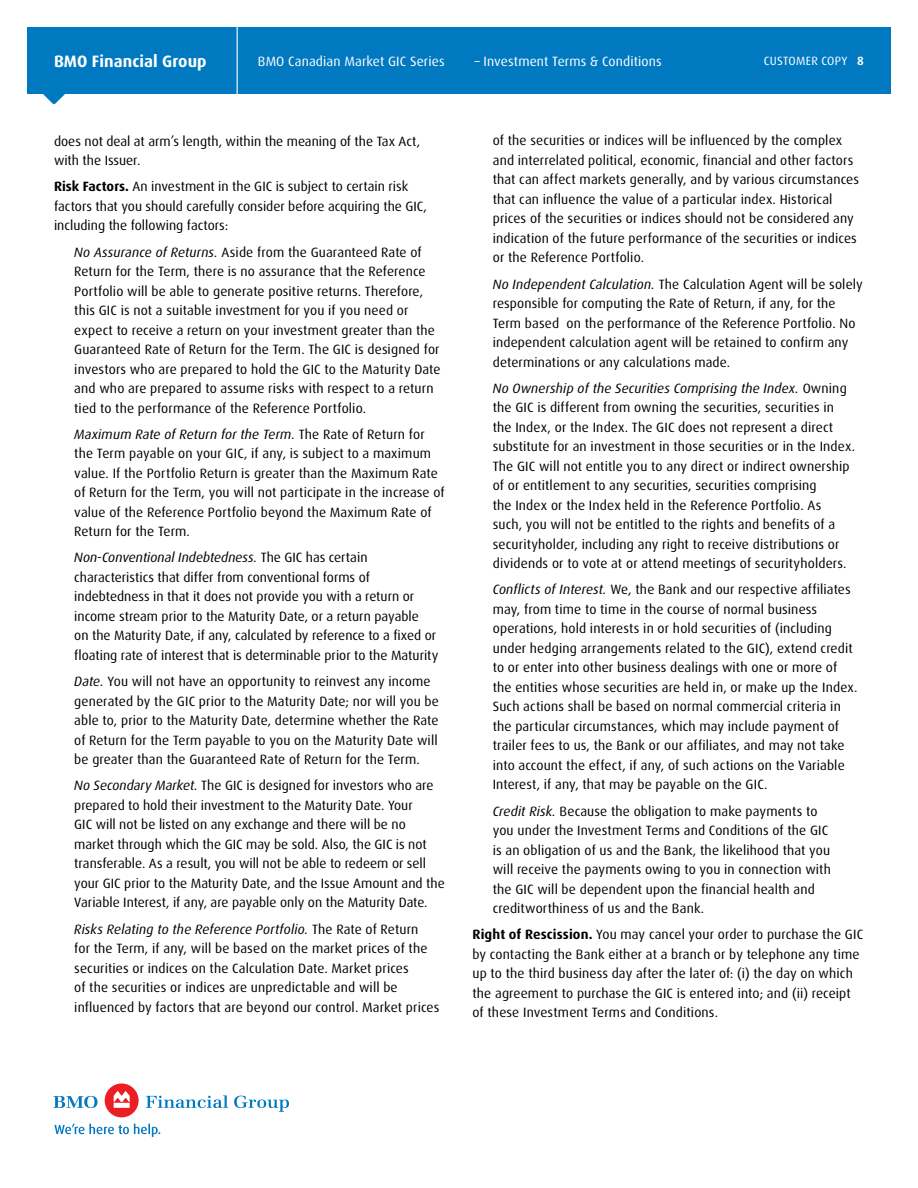
<style>
.page{position:relative;width:918px;height:1188px;background:#fff}
.page>*{position:absolute;margin:0;border:0;box-sizing:border-box;transform-origin:0 0}
.t1{font:700 16.5px "Dax Pro";letter-spacing:.005em;color:#fff}
.t2{font:13.5px/19.5px "Dax Pro";letter-spacing:.01em;color:#000}
.t3{font:13.5px "Dax Pro";letter-spacing:.01em;color:#fff}
.t4{font:12px "Dax Pro";letter-spacing:.025em;color:#fff}
.s1{font-weight:700}
.s2{font-style:italic}
</style>
<div class="page">
<div style="left:27px;top:27px;width:864px;height:67px;background:#0079c1"></div>
<svg style="left:43px;top:94px;width:22px;height:10px"></svg>
<hr style="left:237px;top:27px;width:1px;height:67px;background:#fff">
<svg style="left:53px;top:1096px;width:45px;height:12px"></svg>
<div style="left:105px;top:1083px;width:34px;height:34px;background:#ed1d24;border-radius:50%"></div>
<svg style="left:114px;top:1091px;width:16px;height:17px"></svg>
<svg style="left:146px;top:1095px;width:82px;height:13px"></svg>
<svg style="left:234px;top:1096px;width:55px;height:16px"></svg>
<svg style="left:54px;top:1124px;width:106px;height:13px"></svg>
<p class="t1" style="left:54px;top:51px;width:154px">BMO Financial Group</p>
<p class="t3" style="left:258px;top:53px;width:188px">BMO Canadian Market GIC Series</p>
<p class="t3" style="left:475px;top:53px;width:189px">– Investment Terms &amp; Conditions</p>
<p class="t4" style="left:764px;top:54px;width:102px">CUSTOMER COPY <span class="s1">8</span></p>
<p class="t2" style="left:54px;top:131px;width:368px">does not deal at arm’s length, within the meaning of the Tax Act, with the Issuer.</p>
<p class="t2" style="left:54px;top:177px;width:374px"><span class="s1">Risk Factors.</span> An investment in the GIC is subject to certain risk factors that you should carefully consider before acquiring the GIC, including the following factors:</p>
<p class="t2" style="left:74px;top:242px;width:368px"><span class="s2">No Assurance of Returns.</span> Aside from the Guaranteed Rate of Return for the Term, there is no assurance that the Reference Portfolio will be able to generate positive returns. Therefore, this GIC is not a suitable investment for you if you need or expect to receive a return on your investment greater than the Guaranteed Rate of Return for the Term. The GIC is designed for investors who are prepared to hold the GIC to the Maturity Date and who are prepared to assume risks with respect to a return tied to the performance of the Reference Portfolio.</p>
<p class="t2" style="left:74px;top:424px;width:372px"><span class="s2">Maximum Rate of Return for the Term.</span> The Rate of Return for the Term payable on your GIC, if any, is subject to a maximum value. If the Portfolio Return is greater than the Maximum Rate of Return for the Term, you will not participate in the increase of value of the Reference Portfolio beyond the Maximum Rate of Return for the Term.</p>
<p class="t2" style="left:74px;top:548px;width:366px"><span class="s2">Non-Conventional Indebtedness.</span> The GIC has certain characteristics that differ from conventional forms of indebtedness in that it does not provide you with a return or income stream prior to the Maturity Date, or a return payable<br>on the Maturity Date, if any, calculated by reference to a fixed or floating rate of interest that is determinable prior to the Maturity</p>
<p class="t2" style="left:74px;top:672px;width:366px"><span class="s2">Date.</span> You will not have an opportunity to reinvest any income generated by the GIC prior to the Maturity Date; nor will you be able to, prior to the Maturity Date, determine whether the Rate of Return for the Term payable to you on the Maturity Date will be greater than the Guaranteed Rate of Return for the Term.</p>
<p class="t2" style="left:74px;top:776px;width:372px"><span class="s2">No Secondary Market.</span> The GIC is designed for investors who are prepared to hold their investment to the Maturity Date. Your<br>GIC will not be listed on any exchange and there will be no market through which the GIC may be sold. Also, the GIC is not transferable. As a result, you will not be able to redeem or sell your GIC prior to the Maturity Date, and the Issue Amount and the Variable Interest, if any, are payable only on the Maturity Date.</p>
<p class="t2" style="left:74px;top:919px;width:367px"><span class="s2">Risks Relating to the Reference Portfolio.</span> The Rate of Return<br>for the Term, if any, will be based on the market prices of the securities or indices on the Calculation Date. Market prices<br>of the securities or indices are unpredictable and will be influenced by factors that are beyond our control. Market prices</p>
<p class="t2" style="left:493px;top:131px;width:368px">of the securities or indices will be influenced by the complex and interrelated political, economic, financial and other factors that can affect markets generally, and by various circumstances that can influence the value of a particular index. Historical prices of the securities or indices should not be considered any indication of the future performance of the securities or indices or the Reference Portfolio.</p>
<p class="t2" style="left:493px;top:274px;width:372px"><span class="s2">No Independent Calculation.</span> The Calculation Agent will be solely responsible for computing the Rate of Return, if any, for the Term based on the performance of the Reference Portfolio. No independent calculation agent will be retained to confirm any determinations or any calculations made.</p>
<p class="t2" style="left:493px;top:378px;width:364px"><span class="s2">No Ownership of the Securities Comprising the Index.</span> Owning the GIC is different from owning the securities, securities in the Index, or the Index. The GIC does not represent a direct substitute for an investment in those securities or in the Index.<br>The GIC will not entitle you to any direct or indirect ownership of or entitlement to any securities, securities comprising<br>the Index or the Index held in the Reference Portfolio. As<br>such, you will not be entitled to the rights and benefits of a securityholder, including any right to receive distributions or dividends or to vote at or attend meetings of securityholders.</p>
<p class="t2" style="left:493px;top:580px;width:366px"><span class="s2">Conflicts of Interest.</span> We, the Bank and our respective affiliates may, from time to time in the course of normal business operations, hold interests in or hold securities of (including under hedging arrangements related to the GIC), extend credit to or enter into other business dealings with one or more of the entities whose securities are held in, or make up the Index.<br>Such actions shall be based on normal commercial criteria in the particular circumstances, which may include payment of trailer fees to us, the Bank or our affiliates, and may not take into account the effect, if any, of such actions on the Variable Interest, if any, that may be payable on the GIC.</p>
<p class="t2" style="left:493px;top:801px;width:340px"><span class="s2">Credit Risk.</span> Because the obligation to make payments to you under the Investment Terms and Conditions of the GIC is an obligation of us and the Bank, the likelihood that you will receive the payments owing to you in connection with the GIC will be dependent upon the financial health and creditworthiness of us and the Bank.</p>
<p class="t2" style="left:472px;top:925px;width:392px"><span class="s1">Right of Rescission.</span> You may cancel your order to purchase the GIC by contacting the Bank either at a branch or by telephone any time up to the third business day after the later of: (i) the day on which the agreement to purchase the GIC is entered into; and (ii) receipt of these Investment Terms and Conditions.</p>
</div>
